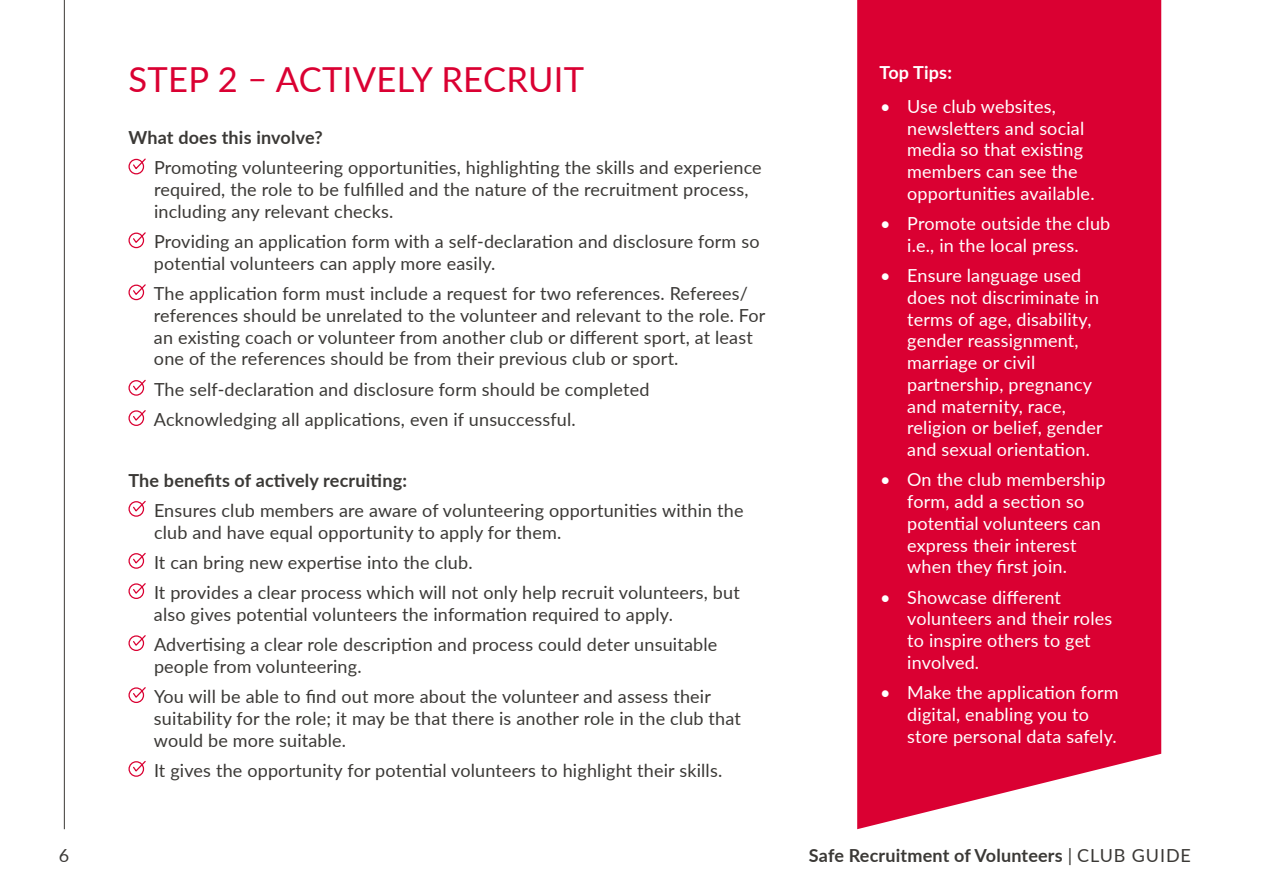
<style>
.page{position:relative;width:1263px;height:893px;background:#fff}
.page>*{position:absolute;margin:0;border:0;box-sizing:border-box;transform-origin:0 0}
.t1{font:34.5px "Lato";letter-spacing:.01em;color:#da0032}
.t2{font:18px/21.8px "Lato";letter-spacing:.01em;color:#3b3936}
.t3{font:18px/21.8px "Lato";letter-spacing:.01em;color:#fff}
.t4{font:700 18px "Lato";letter-spacing:.01em;color:#3b3936}
.t5{font:700 18px "Lato";letter-spacing:.01em;color:#fff}
.s1{font-weight:400}
</style>
<div class="page">
<hr style="left:64px;top:0;width:1px;height:829px;background:#3b3936">
<div style="left:128px;top:159px;width:16px;height:15px;border:1px solid #da0032;border-radius:50%"></div>
<svg style="left:132px;top:158px;width:14px;height:13px"></svg>
<div style="left:128px;top:233px;width:16px;height:15px;border:1px solid #da0032;border-radius:50%"></div>
<svg style="left:132px;top:232px;width:14px;height:12px"></svg>
<div style="left:128px;top:285px;width:16px;height:15px;border:1px solid #da0032;border-radius:50%"></div>
<svg style="left:132px;top:284px;width:14px;height:12px"></svg>
<div style="left:128px;top:380px;width:16px;height:16px;border:1px solid #da0032;border-radius:50%"></div>
<svg style="left:132px;top:379px;width:14px;height:13px"></svg>
<div style="left:128px;top:410px;width:16px;height:16px;border:1px solid #da0032;border-radius:50%"></div>
<svg style="left:132px;top:410px;width:14px;height:12px"></svg>
<div style="left:128px;top:501px;width:16px;height:16px;border:1px solid #da0032;border-radius:50%"></div>
<svg style="left:132px;top:500px;width:14px;height:13px"></svg>
<div style="left:128px;top:553px;width:16px;height:16px;border:1px solid #da0032;border-radius:50%"></div>
<svg style="left:132px;top:552px;width:14px;height:13px"></svg>
<div style="left:128px;top:583px;width:16px;height:16px;border:1px solid #da0032;border-radius:50%"></div>
<svg style="left:132px;top:583px;width:14px;height:12px"></svg>
<div style="left:128px;top:635px;width:16px;height:16px;border:1px solid #da0032;border-radius:50%"></div>
<svg style="left:132px;top:635px;width:14px;height:12px"></svg>
<div style="left:128px;top:687px;width:16px;height:16px;border:1px solid #da0032;border-radius:50%"></div>
<svg style="left:132px;top:687px;width:14px;height:12px"></svg>
<div style="left:128px;top:761px;width:16px;height:16px;border:1px solid #da0032;border-radius:50%"></div>
<svg style="left:132px;top:761px;width:14px;height:12px"></svg>
<div style="left:857px;top:0;width:304px;height:829px;background:#da0032"></div>
<h1 class="t1" style="left:128px;top:55px;width:457px">STEP 2 – ACTIVELY RECRUIT</h1>
<h4 class="t4" style="left:128px;top:124px;width:196px">What does this involve?</h4>
<p class="t2" style="left:154px;top:156px;width:609px">Promoting volunteering opportunities, highlighting the skills and experience required, the role to be fulfilled and the nature of the recruitment process, including any relevant checks.</p>
<p class="t2" style="left:154px;top:230px;width:607px">Providing an application form with a self-declaration and disclosure form so potential volunteers can apply more easily.</p>
<p class="t2" style="left:154px;top:282px;width:613px">The application form must include a request for two references. Referees/ references should be unrelated to the volunteer and relevant to the role. For an existing coach or volunteer from another club or different sport, at least one of the references should be from their previous club or sport.</p>
<p class="t2" style="left:154px;top:378px;width:497px">The self-declaration and disclosure form should be completed</p>
<p class="t2" style="left:154px;top:408px;width:423px">Acknowledging all applications, even if unsuccessful.</p>
<h4 class="t4" style="left:128px;top:467px;width:280px">The benefits of actively recruiting:</h4>
<p class="t2" style="left:154px;top:499px;width:591px">Ensures club members are aware of volunteering opportunities within the club and have equal opportunity to apply for them.</p>
<p class="t2" style="left:154px;top:551px;width:320px">It can bring new expertise into the club.</p>
<p class="t2" style="left:154px;top:581px;width:587px">It provides a clear process which will not only help recruit volunteers, but also gives potential volunteers the information required to apply.</p>
<p class="t2" style="left:154px;top:633px;width:565px">Advertising a clear role description and process could deter unsuitable people from volunteering.</p>
<p class="t2" style="left:154px;top:685px;width:588px">You will be able to find out more about the volunteer and assess their suitability for the role; it may be that there is another role in the club that would be more suitable.</p>
<p class="t2" style="left:154px;top:759px;width:570px">It gives the opportunity for potential volunteers to highlight their skills.</p>
<p class="t5" style="left:879px;top:59px;width:74px">Top Tips:</p>
<p class="t3" style="left:907px;top:95px;width:189px;text-indent:-27px">• Use club websites, newsletters and social media so that existing members can see the opportunities available.</p>
<p class="t3" style="left:880px;top:212px;width:232px;text-align:center">• Promote outside the club i.e., in the local press.</p>
<p class="t3" style="left:907px;top:264px;width:197px;text-indent:-27px">• Ensure language used does not discriminate in terms of age, disability, gender reassignment, marriage or civil partnership, pregnancy and maternity, race, religion or belief, gender and sexual orientation.</p>
<p class="t3" style="left:907px;top:468px;width:200px;text-indent:-27px">• On the club membership form, add a section so potential volunteers can express their interest when they first join.</p>
<p class="t3" style="left:907px;top:585px;width:206px;text-indent:-27px">• Showcase different volunteers and their roles to inspire others to get involved.</p>
<p class="t3" style="left:907px;top:681px;width:213px;text-indent:-27px">• Make the application form digital, enabling you to store personal data safely.</p>
<p class="t2" style="left:59px;top:844px;width:12px">6</p>
<p class="t4" style="left:809px;top:842px;width:383px">Safe Recruitment of Volunteers <span class="s1">| CLUB GUIDE</span></p>
</div>
